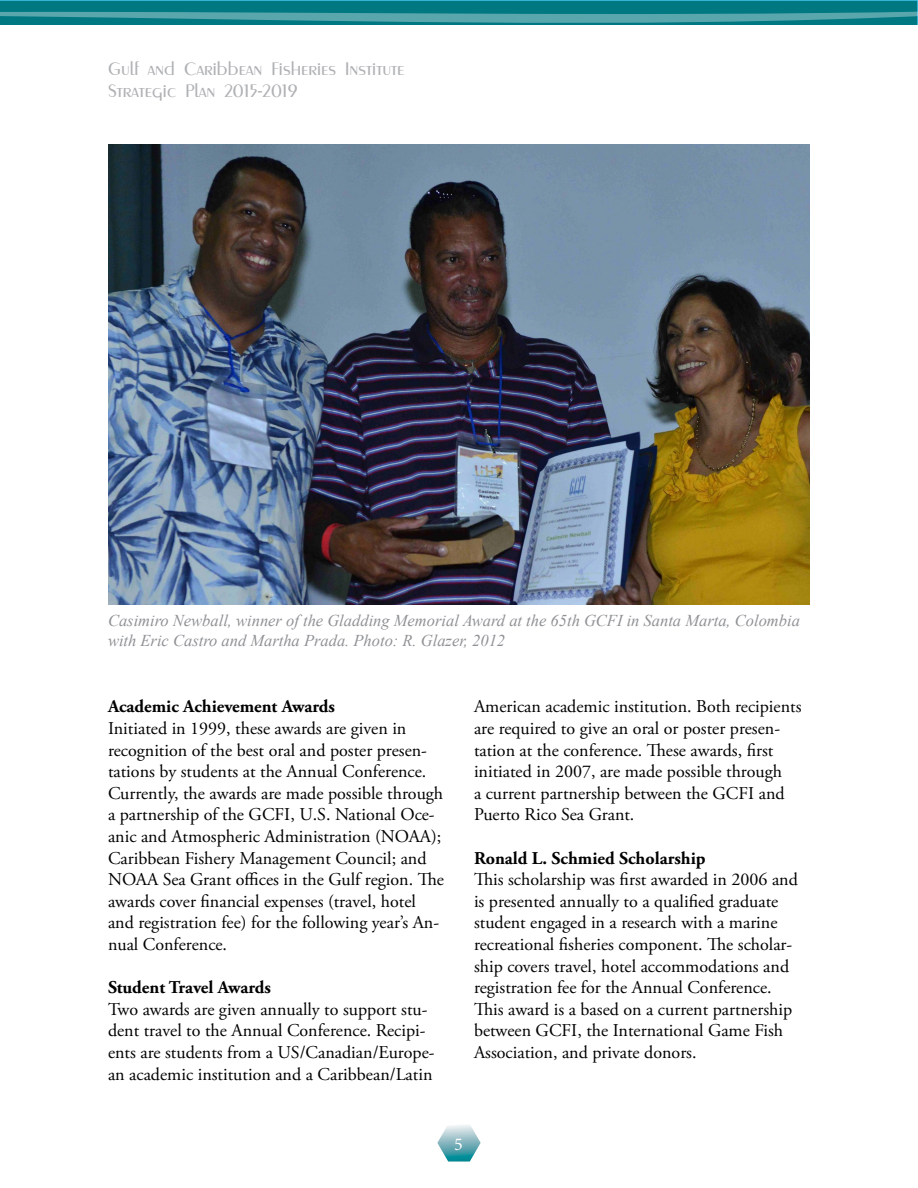
<style>
.page{position:relative;width:918px;height:1188px;background:#fff}
.page>*{position:absolute;margin:0;border:0;box-sizing:border-box;transform-origin:0 0}
.t1{font:18px/21.6px "Adobe Garamond Pro";color:#000}
.t2{font:700 18px "Adobe Garamond Pro";color:#000}
.t3{font:18px/21.6px "Metro";color:#afb1b4}
.t4{font:18px "Minion Pro";color:#fff}
.t5{font:italic 16.5px/19.8px "Times New Roman";color:#8f9194}
</style>
<div class="page">
<svg style="left:437px;top:1125px;width:44px;height:37px"></svg>
<svg style="left:0;top:0;width:918px;height:25px;background:#1c8891"></svg>
<img style="left:108px;top:144px;width:702px;height:461px">
<p class="t3" style="left:108px;top:58px;width:298px">Gulf and Caribbean Fisheries Institute<br>Strategic Plan 2015-2019</p>
<p class="t5" style="left:108px;top:610px;width:693px">Casimiro Newball, winner of the Gladding Memorial Award at the 65th GCFI in Santa Marta, Colombia with Eric Castro and Martha Prada. Photo: R. Glazer, 2012</p>
<p class="t2" style="left:108px;top:696px;width:228px">Academic Achievement Awards</p>
<p class="t1" style="left:108px;top:718px;width:338px">Initiated in 1999, these awards are given in recognition of the best oral and poster presen&shy;tations by students at the Annual Conference.<br>Currently, the awards are made possible through a partnership of the GCFI, U.S. National Oce&shy;anic and Atmospheric Administration (NOAA); Caribbean Fishery Management Council; and NOAA Sea Grant offices in the Gulf region. The awards cover financial expenses (travel, hotel and registration fee) for the following year’s An&shy;nual Conference.</p>
<p class="t2" style="left:108px;top:977px;width:164px">Student Travel Awards</p>
<p class="t1" style="left:108px;top:999px;width:328px">Two awards are given annually to support stu&shy;dent travel to the Annual Conference. Recipi&shy;ents are students from a US/Canadian/Europe&shy;an academic institution and a Caribbean/Latin</p>
<p class="t1" style="left:474px;top:696px;width:329px">American academic institution. Both recipients are required to give an oral or poster presen&shy;tation at the conference. These awards, first initiated in 2007, are made possible through<br>a current partnership between the GCFI and Puerto Rico Sea Grant.</p>
<p class="t2" style="left:474px;top:847px;width:233px">Ronald L. Schmied Scholarship</p>
<p class="t1" style="left:474px;top:869px;width:325px">This scholarship was first awarded in 2006 and is presented annually to a qualified graduate student engaged in a research with a marine recreational fisheries component. The scholar&shy;ship covers travel, hotel accommodations and registration fee for the Annual Conference.<br>This award is a based on a current partnership between GCFI, the International Game Fish Association, and private donors.</p>
<p class="t4" style="left:454px;top:1132px;width:10px">5</p>
</div>
